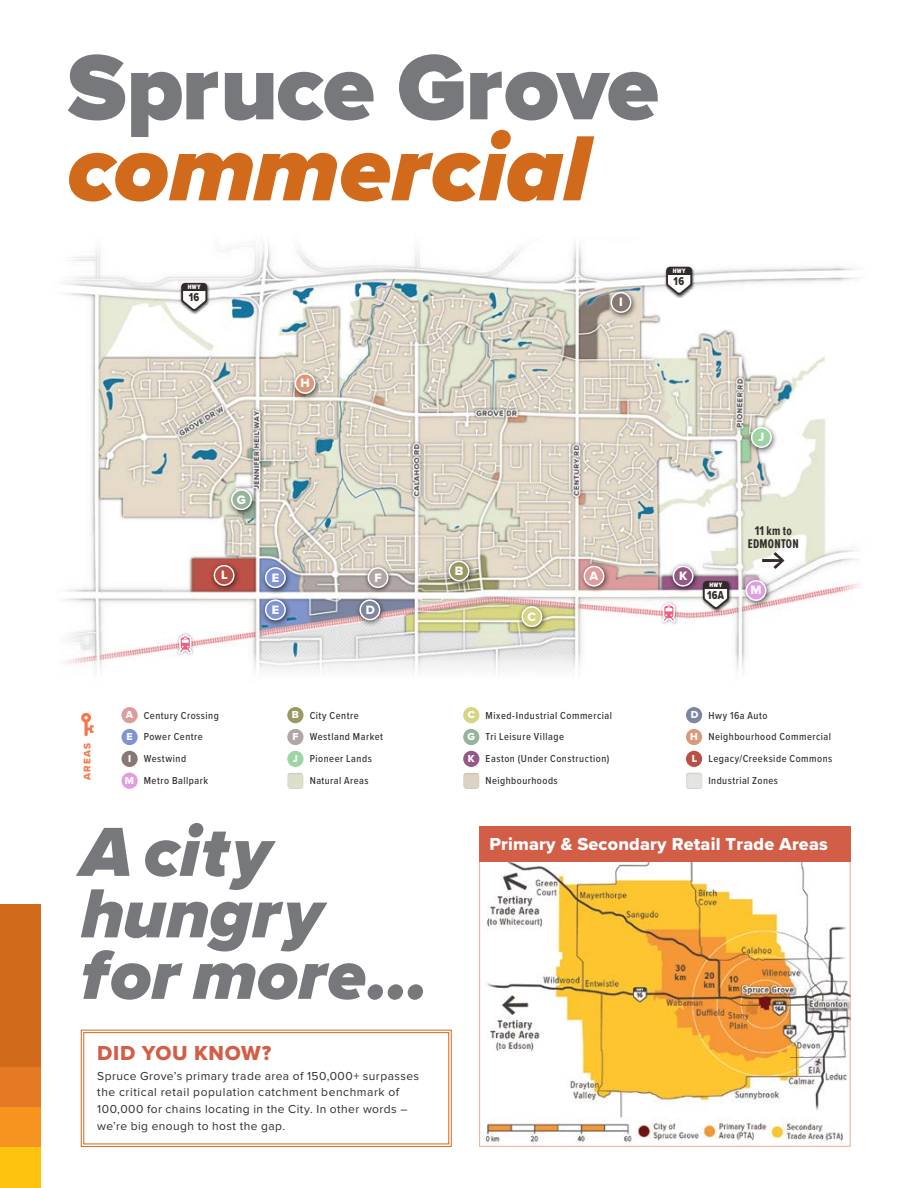
<style>
.page{position:relative;width:918px;height:1188px;background:#fff}
.page>*{position:absolute;margin:0;border:0;box-sizing:border-box;transform-origin:0 0}
.t1{font:900 96px "Proxima Nova";letter-spacing:-.02em;color:#77787b}
.t2{font:italic 900 96px "Proxima Nova";color:#d16a1b}
.t3{font:italic 900 72px/61.5px "Proxima Nova";letter-spacing:-.005em;color:#77787b}
.t4{font:21px "Proxima Nova Extrabld";letter-spacing:.03em;color:#d25e48}
.t5{font:18px "Proxima Nova Extrabld";letter-spacing:.01em;color:#fff}
.t6{font:700 13.05px/12.6px "Proxima Nova Ex Cn";letter-spacing:.02em;color:#322b29;text-align:center}
.t7{font:12.6px "Proxima Nova Extrabld";color:#fff}
.t8{font:12px/16.6px "Proxima Nova";letter-spacing:.04em;color:#322b29}
.t9{font:11.85px "Proxima Nova Cond Extrabld";letter-spacing:.03em;color:#322b29;scale:.9 1}
.t10{font:500 10.5px/21.9px "Proxima Nova Cond";letter-spacing:.05em;color:#322b29}
.t11{font:10.5px/21.9px "Proxima Nova Extrabld";color:#fff;text-align:justify}
.t12{font:9.9px "Proxima Nova Extrabld";color:#f4784c}
.t13{font:900 6.6px "Proxima Nova Cond";letter-spacing:.06em;color:#fff;scale:.9 1}
</style>
<div class="page">
<img style="left:62px;top:243px;width:799px;height:430px">
<img style="left:485px;top:837px;width:366px;height:310px">
<div style="left:0;top:904px;width:40px;height:284px;background:#d16a1b"></div>
<div style="left:0;top:1107px;width:40px;height:41px;background:#f79420"></div>
<div style="left:0;top:1066px;width:40px;height:41px;background:#e67a24"></div>
<div style="left:0;top:1148px;width:40px;height:40px;background:#fec30e"></div>
<div style="left:701px;top:580px;width:31px;height:33px;background:#000;opacity:.65"></div>
<svg style="left:702px;top:580px;width:28px;height:31px"></svg>
<div style="left:704px;top:583px;width:23px;height:6px;background:#322b29"></div>
<div style="left:179px;top:282px;width:31px;height:33px;background:#000;opacity:.65"></div>
<svg style="left:180px;top:282px;width:29px;height:31px"></svg>
<div style="left:183px;top:285px;width:23px;height:6px;background:#322b29"></div>
<div style="left:664px;top:265px;width:31px;height:33px;background:#000;opacity:.65"></div>
<svg style="left:665px;top:266px;width:28px;height:31px"></svg>
<div style="left:668px;top:268px;width:23px;height:7px;background:#322b29"></div>
<svg style="left:762px;top:552px;width:22px;height:17px"></svg>
<svg style="left:81px;top:713px;width:13px;height:23px"></svg>
<div style="left:479px;top:826px;width:371px;height:36px;background:#d25e48"></div>
<svg style="left:81px;top:1030px;width:371px;height:117px"></svg>
<div style="left:83px;top:1032px;width:366px;height:112px;border:1px solid #d16a1b"></div>
<div style="left:122px;top:707px;width:16px;height:16px;background:#de9c9c;border-radius:50%"></div>
<div style="left:122px;top:729px;width:16px;height:16px;background:#8094d4;border-radius:50%"></div>
<div style="left:122px;top:751px;width:16px;height:16px;background:#877873;border-radius:50%"></div>
<div style="left:122px;top:773px;width:16px;height:16px;background:#e09de3;border-radius:50%"></div>
<div style="left:286px;top:771px;width:19px;height:20px;background:#000;opacity:.11"></div>
<div style="left:287px;top:707px;width:17px;height:16px;background:#999963;border-radius:50%"></div>
<div style="left:287px;top:729px;width:17px;height:16px;background:#b0a6a6;border-radius:50%"></div>
<div style="left:287px;top:751px;width:17px;height:16px;background:#9cd6a3;border-radius:50%"></div>
<div style="left:462px;top:771px;width:19px;height:20px;background:#000;opacity:.11"></div>
<div style="left:463px;top:707px;width:16px;height:16px;background:#d6d682;border-radius:50%"></div>
<div style="left:463px;top:729px;width:16px;height:16px;background:#96b39c;border-radius:50%"></div>
<div style="left:463px;top:751px;width:16px;height:16px;background:#965987;border-radius:50%"></div>
<div style="left:685px;top:771px;width:19px;height:20px;background:#000;opacity:.11"></div>
<div style="left:686px;top:707px;width:16px;height:16px;background:#7d87a1;border-radius:50%"></div>
<div style="left:686px;top:729px;width:16px;height:16px;background:#db997a;border-radius:50%"></div>
<div style="left:686px;top:751px;width:16px;height:16px;background:#ba4f45;border-radius:50%"></div>
<div style="left:579px;top:562px;width:32px;height:32px;background:#000;opacity:.65"></div>
<div style="left:584px;top:566px;width:20px;height:20px;background:#de9c9c;border-radius:50%"></div>
<div style="left:584px;top:566px;width:20px;height:21px;border:2px solid #fff;border-radius:50%"></div>
<div style="left:444px;top:557px;width:32px;height:31px;background:#000;opacity:.65"></div>
<div style="left:449px;top:561px;width:20px;height:20px;background:#999963;border-radius:50%"></div>
<div style="left:449px;top:561px;width:20px;height:21px;border:2px solid #fff;border-radius:10px"></div>
<div style="left:517px;top:602px;width:32px;height:32px;background:#000;opacity:.65"></div>
<div style="left:522px;top:607px;width:20px;height:19px;background:#d6d682;border-radius:50%"></div>
<div style="left:521px;top:606px;width:21px;height:21px;border:2px solid #fff;border-radius:10px"></div>
<div style="left:364px;top:564px;width:30px;height:30px;background:#000;opacity:.65"></div>
<div style="left:368px;top:568px;width:20px;height:19px;background:#b0a6a6;border-radius:50%"></div>
<div style="left:368px;top:567px;width:20px;height:21px;border:2px solid #fff;border-radius:10px"></div>
<div style="left:226px;top:485px;width:32px;height:32px;background:#000;opacity:.65"></div>
<div style="left:232px;top:490px;width:19px;height:19px;background:#96b39c;border-radius:50%"></div>
<div style="left:231px;top:489px;width:21px;height:21px;border:2px solid #fff;border-radius:10px"></div>
<div style="left:355px;top:595px;width:32px;height:32px;background:#000;opacity:.65"></div>
<div style="left:360px;top:600px;width:20px;height:20px;background:#7d87a1;border-radius:50%"></div>
<div style="left:359px;top:599px;width:21px;height:21px;border:2px solid #fff;border-radius:10px"></div>
<div style="left:290px;top:369px;width:32px;height:32px;background:#000;opacity:.65"></div>
<div style="left:295px;top:374px;width:20px;height:19px;background:#db997a;border-radius:50%"></div>
<div style="left:295px;top:373px;width:21px;height:21px;border:2px solid #fff;border-radius:10px"></div>
<div style="left:606px;top:288px;width:32px;height:32px;background:#000;opacity:.65"></div>
<div style="left:611px;top:293px;width:20px;height:19px;background:#877873;border-radius:50%"></div>
<div style="left:611px;top:292px;width:20px;height:21px;border:2px solid #fff;border-radius:50%"></div>
<div style="left:741px;top:576px;width:32px;height:32px;background:#000;opacity:.65"></div>
<div style="left:746px;top:581px;width:20px;height:19px;background:#e09de3;border-radius:50%"></div>
<div style="left:746px;top:580px;width:20px;height:21px;border:2px solid #fff;border-radius:10px"></div>
<div style="left:746px;top:423px;width:32px;height:32px;background:#000;opacity:.65"></div>
<div style="left:752px;top:428px;width:19px;height:19px;background:#9cd6a3;border-radius:50%"></div>
<div style="left:751px;top:427px;width:21px;height:21px;border:2px solid #fff;border-radius:10px"></div>
<div style="left:668px;top:562px;width:32px;height:32px;background:#000;opacity:.65"></div>
<div style="left:673px;top:566px;width:20px;height:20px;background:#965987;border-radius:50%"></div>
<div style="left:673px;top:566px;width:21px;height:21px;border:2px solid #fff;border-radius:10px"></div>
<div style="left:209px;top:561px;width:32px;height:32px;background:#000;opacity:.65"></div>
<div style="left:214px;top:566px;width:20px;height:19px;background:#ba4f45;border-radius:50%"></div>
<div style="left:214px;top:565px;width:21px;height:21px;border:2px solid #fff;border-radius:10px"></div>
<div style="left:260px;top:563px;width:32px;height:32px;background:#000;opacity:.65"></div>
<div style="left:266px;top:568px;width:19px;height:19px;background:#8094d4;border-radius:50%"></div>
<div style="left:265px;top:567px;width:21px;height:21px;border:2px solid #fff;border-radius:10px"></div>
<div style="left:260px;top:595px;width:32px;height:32px;background:#000;opacity:.65"></div>
<div style="left:266px;top:600px;width:19px;height:20px;background:#8094d4;border-radius:50%"></div>
<div style="left:265px;top:599px;width:21px;height:21px;border:2px solid #fff;border-radius:10px"></div>
<div style="left:176px;top:632px;width:19px;height:25px;background:#000;opacity:.35"></div>
<svg style="left:178px;top:635px;width:14px;height:19px"></svg>
<div style="left:659px;top:600px;width:19px;height:25px;background:#000;opacity:.35"></div>
<svg style="left:662px;top:603px;width:14px;height:19px"></svg>
<h1 class="t1" style="left:68px;top:43px;width:593px">Spruce Grove</h1>
<h1 class="t2" style="left:68px;top:97px;width:524px">commercial</h1>
<p class="t13" style="left:188px;top:282px;width:16px">HWY</p>
<p class="t9" style="left:189px;top:289px;width:13px">16</p>
<p class="t7" style="left:619px;top:293px;width:5px">I</p>
<p class="t13" style="left:673px;top:266px;width:16px">HWY</p>
<p class="t9" style="left:674px;top:272px;width:13px">16</p>
<p class="t7" style="left:300px;top:374px;width:11px">H</p>
<p class="t7" style="left:237px;top:490px;width:11px">G</p>
<p class="t7" style="left:455px;top:561px;width:10px">B</p>
<p class="t7" style="left:221px;top:566px;width:8px">L</p>
<p class="t7" style="left:272px;top:568px;width:9px">E</p>
<p class="t7" style="left:679px;top:566px;width:10px">K</p>
<p class="t7" style="left:272px;top:600px;width:9px">E</p>
<p class="t7" style="left:590px;top:566px;width:10px">A</p>
<p class="t7" style="left:374px;top:568px;width:9px">F</p>
<p class="t7" style="left:366px;top:600px;width:11px">D</p>
<p class="t7" style="left:528px;top:607px;width:10px">C</p>
<p class="t13" style="left:709px;top:580px;width:16px">HWY</p>
<p class="t9" style="left:707px;top:587px;width:20px">16A</p>
<p class="t7" style="left:758px;top:428px;width:8px">J</p>
<p class="t6" style="left:748px;top:524px;width:53px">11 km to<br>EDMONTON</p>
<p class="t7" style="left:750px;top:581px;width:13px">M</p>
<p class="t12" style="left:80px;top:780px;width:39px;rotate:-90deg">AREAS</p>
<p class="t11" style="left:125px;top:704px;width:11px;text-align:left">A<br>E<br>I<br>M</p>
<p class="t10" style="left:144px;top:704px;width:77px">Century Crossing<br>Power Centre<br>Westwind<br>Metro Ballpark</p>
<p class="t11" style="left:292px;top:704px;width:9px">B F J</p>
<p class="t10" style="left:310px;top:704px;width:75px">City Centre<br>Westland Market<br>Pioneer Lands</p>
<p class="t10" style="left:310px;top:769px;width:60px">Natural Areas</p>
<p class="t11" style="left:468px;top:704px;width:9px">C G K</p>
<p class="t10" style="left:486px;top:704px;width:128px">Mixed-Industrial Commercial<br>Tri Leisure Village<br>Easton (Under Construction)</p>
<p class="t10" style="left:486px;top:769px;width:74px">Neighbourhoods</p>
<p class="t11" style="left:690px;top:704px;width:10px">D H L</p>
<p class="t10" style="left:708px;top:704px;width:125px">Hwy 16a Auto<br>Neighbourhood Commercial<br>Legacy/Creekside Commons</p>
<p class="t10" style="left:708px;top:769px;width:71px">Industrial Zones</p>
<h2 class="t3" style="left:81px;top:821px;width:348px">A city hungry for more...</h2>
<h3 class="t4" style="left:97px;top:1037px;width:175px">DID YOU KNOW?</h3>
<p class="t8" style="left:97px;top:1068px;width:323px">Spruce Grove’s primary trade area of 150,000+ surpasses the critical retail population catchment benchmark of 100,000 for chains locating in the City. In other words – we’re big enough to host the gap.</p>
<h3 class="t5" style="left:489px;top:830px;width:340px">Primary &amp; Secondary Retail Trade Areas</h3>
</div>
